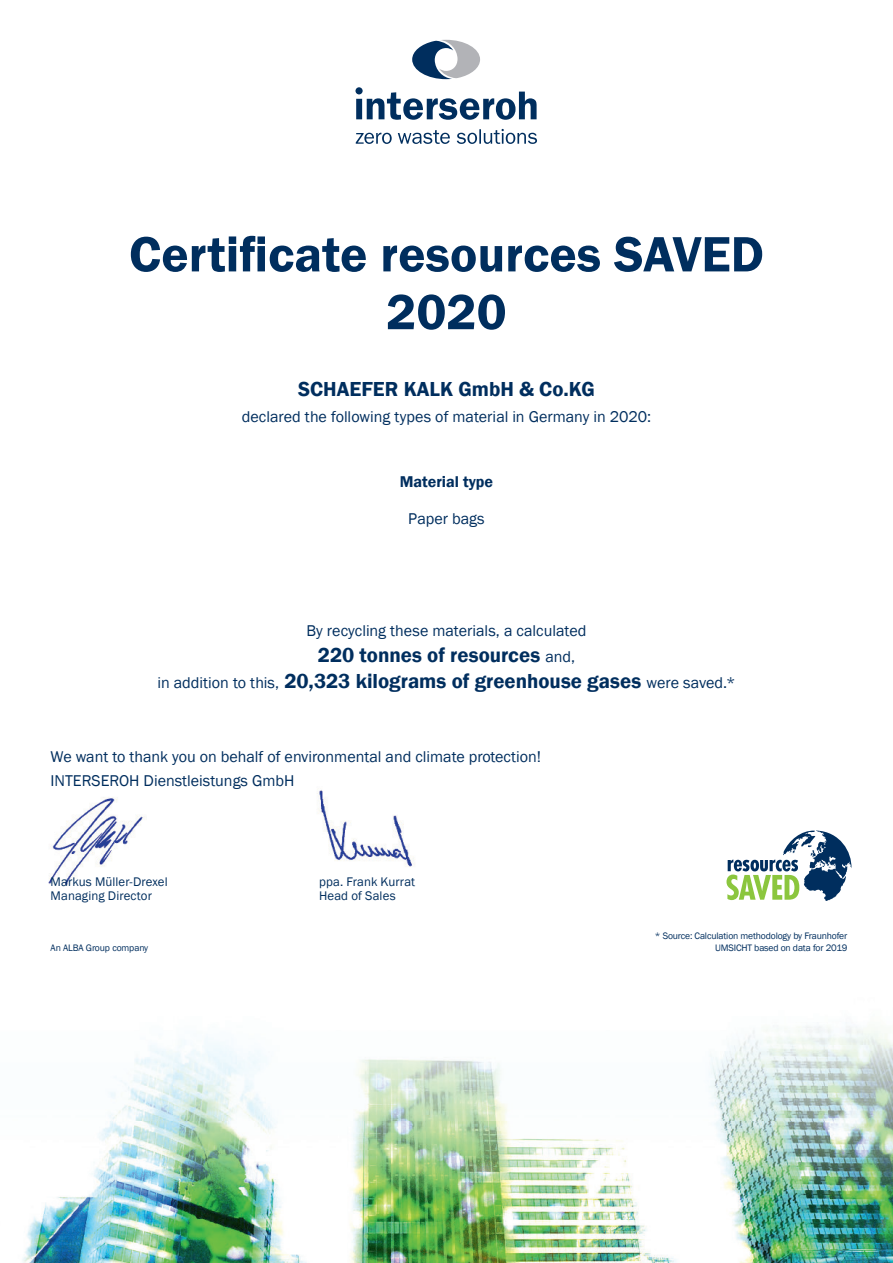
<style>
.page{position:relative;width:893px;height:1263px;background:#fff}
.page>*{position:absolute;margin:0;border:0;box-sizing:border-box;transform-origin:0 0}
.t1{font:600 51.3px/57.8px "Franklin Gothic";color:#002e5e;text-align:center}
.t2{font:600 20.85px/25.7px "Franklin Gothic";color:#002e5e;text-align:center}
.t3{font:16.05px/24px "Franklin Gothic";color:#002e5e}
.t4{font:600 16.05px "Franklin Gothic";color:#002e5e}
.t5{font:12.9px/14.4px "Franklin Gothic";letter-spacing:.01em;color:#002e5e}
.t6{font:9.6px/11.6px "Franklin Gothic";letter-spacing:-.015em;color:#002e5e;text-align:right}
.s1{font-weight:400;font-size:16.05px}
</style>
<div class="page">
<img style="left:22px;top:1026px;width:871px;height:237px">
<svg style="left:398px;top:130px;width:52px;height:14px"></svg>
<svg style="left:356px;top:133px;width:36px;height:11px"></svg>
<svg style="left:457px;top:129px;width:80px;height:15px"></svg>
<svg style="left:355px;top:87px;width:182px;height:33px"></svg>
<svg style="left:412px;top:40px;width:68px;height:39px"></svg>
<svg style="left:726px;top:830px;width:125px;height:71px"></svg>
<img style="left:317px;top:790px;width:97px;height:77px">
<img style="left:48px;top:797px;width:97px;height:88px">
<h1 class="t1" style="left:129px;top:226px;width:636px">Certificate resources SAVED<br>2020</h1>
<p class="t2" style="left:298px;top:376px;width:298px">SCHAEFER KALK GmbH &amp; Co.KG</p>
<p class="t3" style="left:242px;top:405px;width:411px">declared the following types of material in Germany in 2020:</p>
<p class="t4" style="left:400px;top:471px;width:95px">Material type</p>
<p class="t3" style="left:408px;top:507px;width:78px">Paper bags</p>
<p class="t3" style="left:306px;top:619px;width:282px">By recycling these materials, a calculated</p>
<p class="t2" style="left:158px;top:642px;width:579px">220 tonnes of resources <span class="s1">and,<br>in addition to this,</span> 20,323 kilograms of greenhouse gases <span class="s1">were saved.*</span></p>
<p class="t3" style="left:51px;top:745px;width:492px">We want to thank you on behalf of environmental and climate protection!<br>INTERSEROH Dienstleistungs GmbH</p>
<p class="t5" style="left:51px;top:875px;width:119px">Markus Müller-Drexel<br>Managing Director</p>
<p class="t5" style="left:319px;top:875px;width:98px">ppa. Frank Kurrat<br>Head of Sales</p>
<p class="t6" style="left:51px;top:942px;width:99px">An ALBA Group company</p>
<p class="t6" style="left:655px;top:930px;width:194px">* Source: Calculation methodology by Fraunhofer<br>UMSICHT based on data for 2019</p>
</div>
